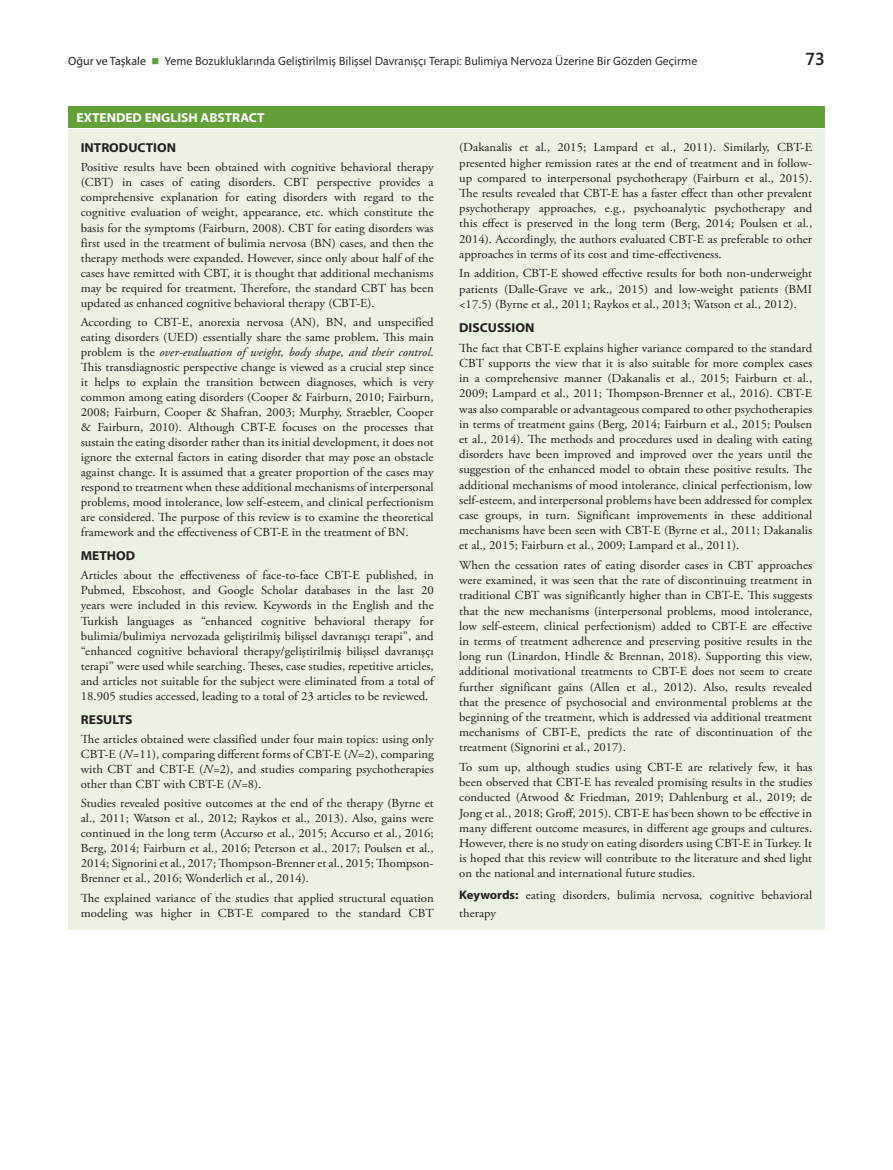
<style>
.page{position:relative;width:893px;height:1170px;background:#fff}
.page>*{position:absolute;margin:0;border:0;box-sizing:border-box;transform-origin:0 0}
.t1{font:500 18px "Mundo Sans Std";color:#231f20}
.t2{font:700 12.9px "Myriad Pro";color:#231f20;scale:1.04 1}
.t3{font:700 12.9px "Myriad Pro";color:#fff;scale:1.04 1}
.t4{font:12.3px/15.1px "Adobe Garamond Pro";color:#231f20;text-align:justify;scale:1.04 1}
.t5{font:12px "Mundo Sans Std";color:#231f20}
.s1{font-family:"Myriad Pro"}
.s2{color:#63a039}
.s3{font-style:italic}
.s4{font-family:"Myriad Pro";font-weight:700}
</style>
<div class="page">
<div style="left:68px;top:106px;width:757px;height:22px;background:#63a039"></div>
<div style="left:68px;top:129px;width:757px;height:800px;background:#ebf2e4"></div>
<p class="t5" style="left:68px;top:54px;width:631px"><span class="s1">Oğur ve Taşkale</span> <span class="s2">■</span> Yeme Bozukluklarında Geliştirilmiş Bilişsel Davranışçı Terapi: Bulimiya Nervoza Üzerine Bir Gözden Geçirme</p>
<h1 class="t1" style="left:806px;top:49px;width:21px">73</h1>
<p class="t3" style="left:77px;top:109px;width:182px">EXTENDED ENGLISH ABSTRACT</p>
<p class="t2" style="left:81px;top:139px;width:93px">INTRODUCTION</p>
<p class="t4" style="left:81px;top:160px;width:341px">Positive results have been obtained with cognitive behavioral therapy (CBT) in cases of eating disorders. CBT perspective provides a comprehensive explanation for eating disorders with regard to the cognitive evaluation of weight, appearance, etc. which constitute the basis for the symptoms (Fairburn, 2008). CBT for eating disorders was first used in the treatment of bulimia nervosa (BN) cases, and then the therapy methods were expanded. However, since only about half of the cases have remitted with CBT, it is thought that additional mechanisms may be required for treatment. Therefore, the standard CBT has been updated as enhanced cognitive behavioral therapy (CBT-E).</p>
<p class="t4" style="left:81px;top:315px;width:341px">According to CBT-E, anorexia nervosa (AN), BN, and unspecified eating disorders (UED) essentially share the same problem. This main problem is the <span class="s3">over-evaluation of weight, body shape, and their control</span>.<br>This transdiagnostic perspective change is viewed as a crucial step since it helps to explain the transition between diagnoses, which is very common among eating disorders (Cooper &amp; Fairburn, 2010; Fairburn, 2008; Fairburn, Cooper &amp; Shafran, 2003; Murphy, Straebler, Cooper &amp; Fairburn, 2010). Although CBT-E focuses on the processes that sustain the eating disorder rather than its initial development, it does not ignore the external factors in eating disorder that may pose an obstacle against change. It is assumed that a greater proportion of the cases may respond to treatment when these additional mechanisms of interpersonal problems, mood intolerance, low self-esteem, and clinical perfectionism are considered. The purpose of this review is to examine the theoretical framework and the effectiveness of CBT-E in the treatment of BN.</p>
<p class="t2" style="left:81px;top:547px;width:54px">METHOD</p>
<p class="t4" style="left:81px;top:568px;width:341px">Articles about the effectiveness of face-to-face CBT-E published, in Pubmed, Ebscohost, and Google Scholar databases in the last 20 years were included in this review. Keywords in the English and the Turkish languages as “enhanced cognitive behavioral therapy for bulimia/bulimiya nervozada geliştirilmiş bilişsel davranışçı terapi”, and “enhanced cognitive behavioral therapy/geliştirilmiş bilişsel davranışçı terapi” were used while searching. Theses, case studies, repetitive articles, and articles not suitable for the subject were eliminated from a total of 18.905 studies accessed, leading to a total of 23 articles to be reviewed.</p>
<p class="t2" style="left:81px;top:711px;width:51px">RESULTS</p>
<p class="t4" style="left:81px;top:732px;width:341px">The articles obtained were classified under four main topics: using only CBT-E (<span class="s3">N=</span>11), comparing different forms of CBT-E (<span class="s3">N=</span>2), comparing with CBT and CBT-E (<span class="s3">N=</span>2), and studies comparing psychotherapies other than CBT with CBT-E (<span class="s3">N=</span>8).</p>
<p class="t4" style="left:81px;top:796px;width:341px">Studies revealed positive outcomes at the end of the therapy (Byrne et al., 2011; Watson et al., 2012; Raykos et al., 2013). Also, gains were continued in the long term (Accurso et al., 2015; Accurso et al., 2016; Berg, 2014; Fairburn et al., 2016; Peterson et al., 2017; Poulsen et al., 2014; Signorini et al., 2017; Thompson-Brenner et al., 2015; Thompson-Brenner et al., 2016; Wonderlich et al., 2014).</p>
<p class="t4" style="left:81px;top:890px;width:341px">The explained variance of the studies that applied structural equation modeling was higher in CBT-E compared to the standard CBT</p>
<p class="t4" style="left:459px;top:140px;width:341px">(Dakanalis et al., 2015; Lampard et al., 2011). Similarly, CBT-E presented higher remission rates at the end of treatment and in follow&shy;up compared to interpersonal psychotherapy (Fairburn et al., 2015).<br>The results revealed that CBT-E has a faster effect than other prevalent psychotherapy approaches, e.g., psychoanalytic psychotherapy and this effect is preserved in the long term (Berg, 2014; Poulsen et al., 2014). Accordingly, the authors evaluated CBT-E as preferable to other approaches in terms of its cost and time-effectiveness.</p>
<p class="t4" style="left:459px;top:266px;width:341px">In addition, CBT-E showed effective results for both non-underweight patients (Dalle-Grave ve ark., 2015) and low-weight patients (BMI &lt;17.5) (Byrne et al., 2011; Raykos et al., 2013; Watson et al., 2012).</p>
<p class="t2" style="left:459px;top:319px;width:74px">DISCUSSION</p>
<p class="t4" style="left:459px;top:340px;width:341px">The fact that CBT-E explains higher variance compared to the standard CBT supports the view that it is also suitable for more complex cases in a comprehensive manner (Dakanalis et al., 2015; Fairburn et al., 2009; Lampard et al., 2011; Thompson-Brenner et al., 2016). CBT-E was also comparable or advantageous compared to other psychotherapies in terms of treatment gains (Berg, 2014; Fairburn et al., 2015; Poulsen et al., 2014). The methods and procedures used in dealing with eating disorders have been improved and improved over the years until the suggestion of the enhanced model to obtain these positive results. The additional mechanisms of mood intolerance, clinical perfectionism, low self-esteem, and interpersonal problems have been addressed for complex case groups, in turn. Significant improvements in these additional mechanisms have been seen with CBT-E (Byrne et al., 2011; Dakanalis et al., 2015; Fairburn et al., 2009; Lampard et al., 2011).</p>
<p class="t4" style="left:459px;top:557px;width:341px">When the cessation rates of eating disorder cases in CBT approaches were examined, it was seen that the rate of discontinuing treatment in traditional CBT was significantly higher than in CBT-E. This suggests that the new mechanisms (interpersonal problems, mood intolerance, low self-esteem, clinical perfectionism) added to CBT-E are effective in terms of treatment adherence and preserving positive results in the long run (Linardon, Hindle &amp; Brennan, 2018). Supporting this view, additional motivational treatments to CBT-E does not seem to create further significant gains (Allen et al., 2012). Also, results revealed that the presence of psychosocial and environmental problems at the beginning of the treatment, which is addressed via additional treatment mechanisms of CBT-E, predicts the rate of discontinuation of the treatment (Signorini et al., 2017).</p>
<p class="t4" style="left:459px;top:759px;width:341px">To sum up, although studies using CBT-E are relatively few, it has been observed that CBT-E has revealed promising results in the studies conducted (Atwood &amp; Friedman, 2019; Dahlenburg et al., 2019; de Jong et al., 2018; Groff, 2015). CBT-E has been shown to be effective in many different outcome measures, in different age groups and cultures.<br>However, there is no study on eating disorders using CBT-E in Turkey. It is hoped that this review will contribute to the literature and shed light on the national and international future studies.</p>
<p class="t4" style="left:459px;top:886px;width:341px;line-height:17.4px"><span class="s4">Keywords:</span> eating disorders, bulimia nervosa, cognitive behavioral therapy</p>
</div>
